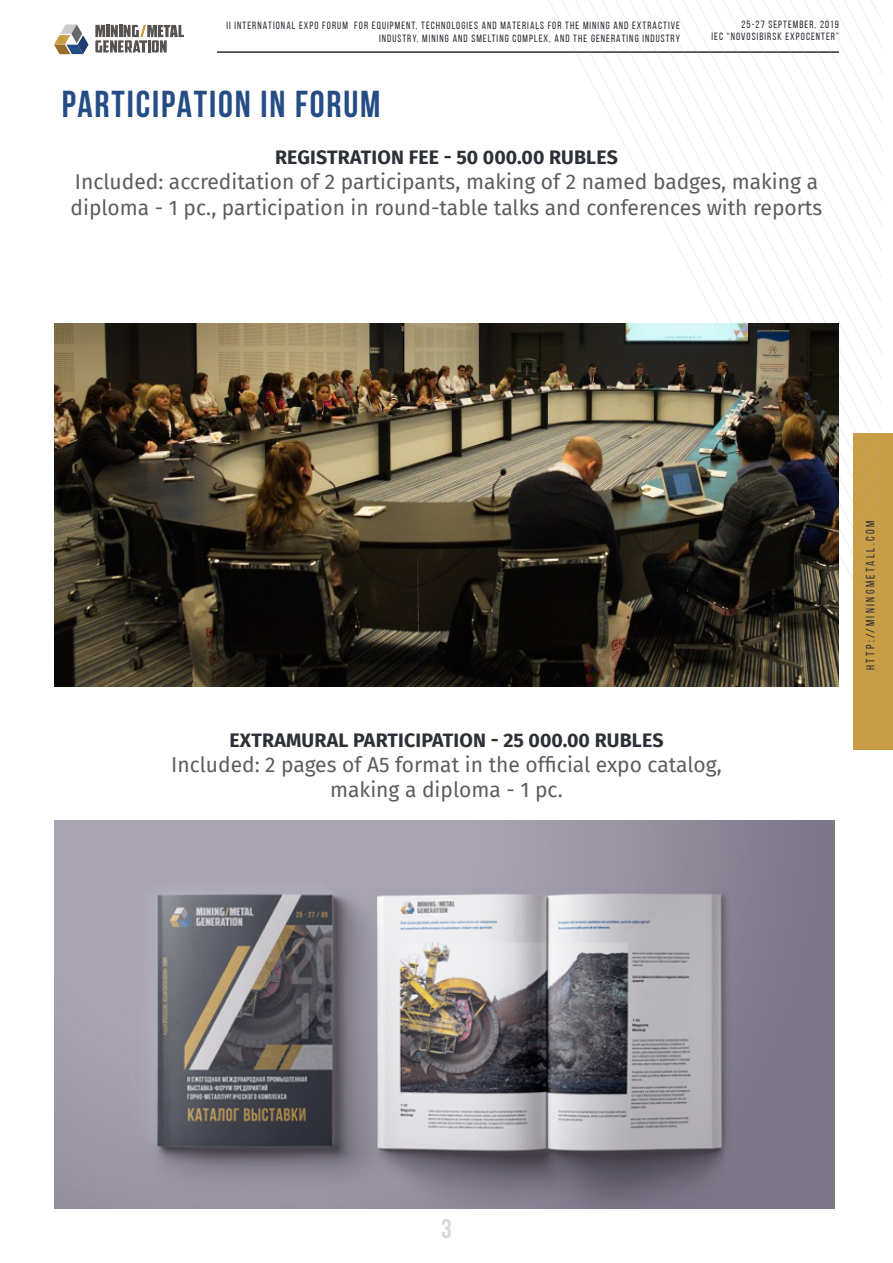
<style>
.page{position:relative;width:893px;height:1263px;background:#fff}
.page>*{position:absolute;margin:0;border:0;box-sizing:border-box;transform-origin:0 0}
.t1{font:700 37.5px "Bebas Neue";letter-spacing:.05em;color:#254c84}
.t2{font:700 27px "Bebas Neue";color:#d9d9d9}
.t3{font:21px/25.2px "Fira Sans";color:#5e5d5d}
.t4{font:700 19.5px "Fira Sans";letter-spacing:.01em;color:#2c3037}
.t5{font:12px "Bebas Neue";letter-spacing:.2em;color:#2c3037}
.t6{font:10.5px/12.6px "Bebas Neue";letter-spacing:.1em;color:#2c3037;text-align:right}
</style>
<div class="page">
<div style="left:854px;top:434px;width:39px;height:316px;background:#c89d45"></div>
<hr style="left:217px;top:51px;width:622px;height:2px;background:#2c3037">
<svg style="left:682px;top:0;width:200px;height:381px"></svg>
<svg style="left:695px;top:0;width:187px;height:355px"></svg>
<svg style="left:708px;top:0;width:174px;height:330px"></svg>
<svg style="left:722px;top:0;width:160px;height:305px"></svg>
<svg style="left:735px;top:0;width:148px;height:279px"></svg>
<svg style="left:95px;top:25px;width:89px;height:28px"></svg>
<svg style="left:54px;top:24px;width:35px;height:30px"></svg>
<img style="left:54px;top:323px;width:785px;height:364px">
<img style="left:54px;top:821px;width:781px;height:388px">
<p class="t6" style="left:226px;top:19px;width:455px">II INTERNATIONAL EXPO FORUM FOR EQUIPMENT, TECHNOLOGIES AND MATERIALS FOR THE MINING AND EXTRACTIVE<br>INDUSTRY, MINING AND SMELTING COMPLEX, AND THE GENERATING INDUSTRY</p>
<p class="t6" style="left:712px;top:18px;width:129px">25-27 SEPTEMBER, 2019<br>IEC “NOVOSIBIRSK EXPOCENTER”</p>
<h1 class="t1" style="left:62px;top:84px;width:320px">PARTICIPATION IN FORUM</h1>
<p class="t4" style="left:275px;top:141px;width:344px">REGISTRATION FEE - 50 000.00 RUBLES</p>
<p class="t3" style="left:71px;top:169px;width:753px">Included: accreditation of 2 participants, making of 2 named badges, making a diploma - 1 pc., participation in round-table talks and conferences with reports</p>
<p class="t4" style="left:229px;top:724px;width:436px">EXTRAMURAL PARTICIPATION - 25 000.00 RUBLES</p>
<p class="t3" style="left:171px;top:751px;width:552px;text-align:center">Included: 2 pages of A5 format in the official expo catalog, making a diploma - 1 pc.</p>
<p class="t5" style="left:864px;top:670px;width:150px;rotate:-90deg">http://miningmetall.com</p>
<p class="t2" style="left:441px;top:1213px;width:12px">3</p>
</div>
